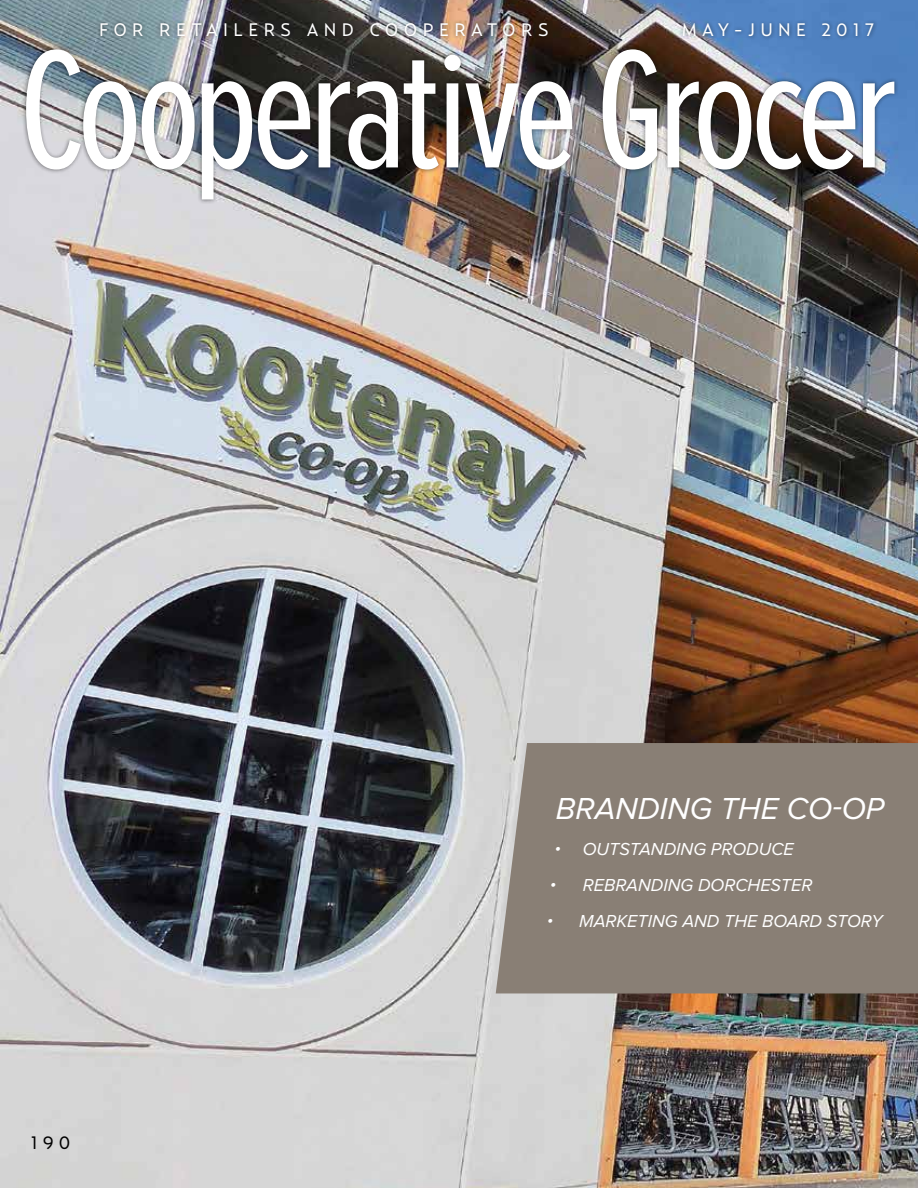
<style>
.page{position:relative;width:918px;height:1188px;background:#fff}
.page>*{position:absolute;margin:0;border:0;box-sizing:border-box;transform-origin:0 0}
.t1{font:italic 31.5px "Proxima Nova";color:#fff}
.t2{font:italic 18px "Proxima Nova";color:#fff}
.t3{font:18px "Relay";letter-spacing:.3em;color:#fff}
.t4{font:18px "Relay";color:#000}
</style>
<div class="page">
<img style="left:0;top:0;width:918px;height:1188px">
<div style="left:678px;top:19px;width:200px;height:22px;background:#000;opacity:.5"></div>
<div style="left:21px;top:45px;width:878px;height:159px;background:#000;opacity:.49"></div>
<svg style="left:26px;top:49px;width:110px;height:121px"></svg>
<svg style="left:142px;top:81px;width:53px;height:89px"></svg>
<svg style="left:202px;top:81px;width:50px;height:118px"></svg>
<svg style="left:258px;top:81px;width:52px;height:89px"></svg>
<img style="left:404px;top:55px;width:168px;height:115px">
<img style="left:603px;top:49px;width:54px;height:121px">
<svg style="left:667px;top:81px;width:84px;height:89px"></svg>
<svg style="left:757px;top:81px;width:98px;height:89px"></svg>
<svg style="left:863px;top:82px;width:31px;height:85px"></svg>
<svg style="left:319px;top:81px;width:79px;height:89px"></svg>
<div style="left:96px;top:19px;width:456px;height:22px;background:#000;opacity:.5"></div>
<div style="left:496px;top:743px;width:422px;height:250px;background:#897f75"></div>
<p class="t3" style="left:99px;top:19px;width:451px">FOR RETAILERS AND COOPERATORS</p>
<p class="t3" style="left:682px;top:19px;width:194px">MAY-JUNE 2017</p>
<p class="t4" style="left:31px;top:1132px;width:41px">190</p>
<h1 class="t1" style="left:556px;top:791px;width:330px">BRANDING THE CO-OP</h1>
<p class="t2" style="left:554px;top:839px;width:241px">• OUTSTANDING PRODUCE</p>
<p class="t2" style="left:550px;top:875px;width:264px">• REBRANDING DORCHESTER</p>
<p class="t2" style="left:547px;top:911px;width:337px">• MARKETING AND THE BOARD STORY</p>
</div>
